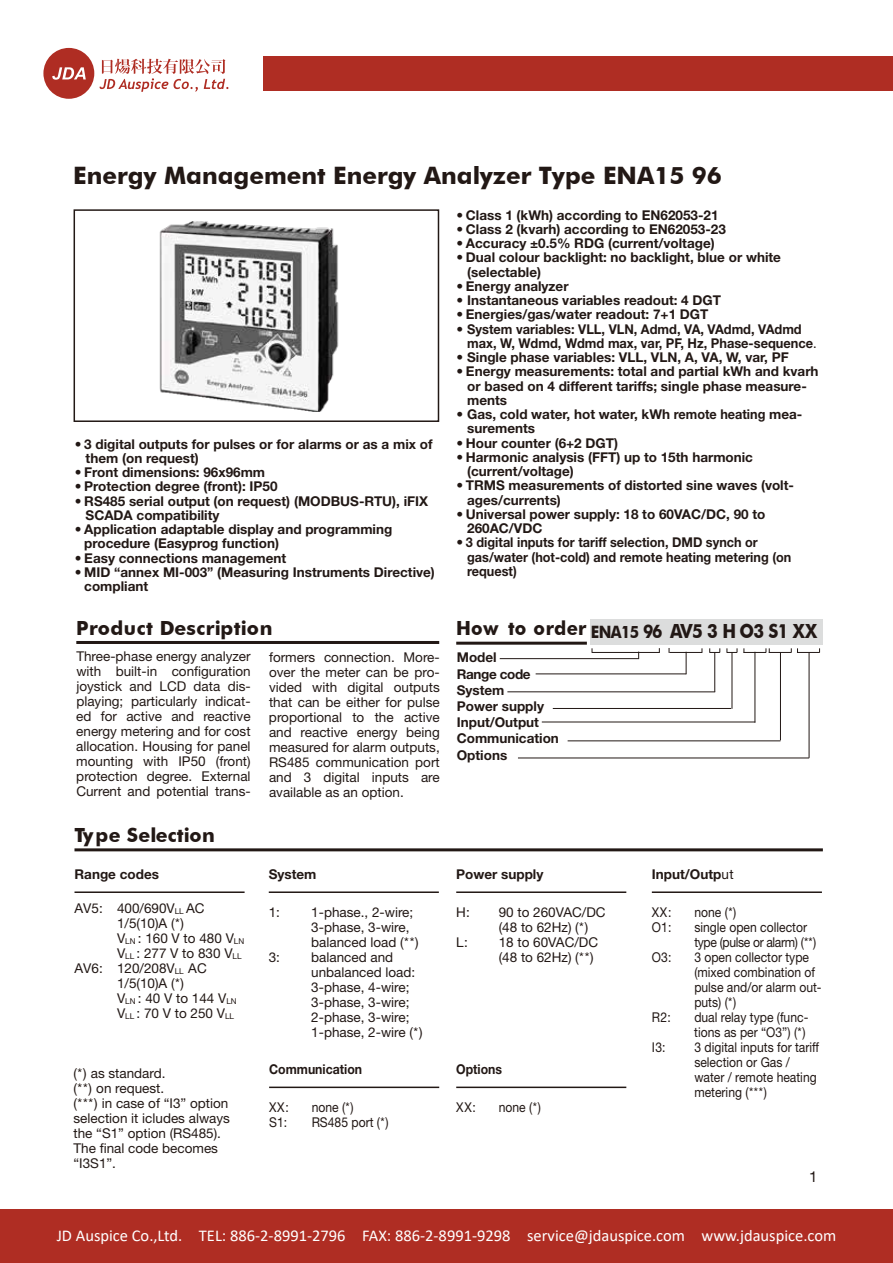
<style>
.page{position:relative;width:893px;height:1263px;background:#fff}
.page>*{position:absolute;margin:0;border:0;box-sizing:border-box;transform-origin:0 0}
.t1{font:700 24px "Futura BT";color:#221815}
.t2{font:700 19.5px "Futura BT";letter-spacing:.005em;color:#221815}
.t3{font:700 19.5px "Futura BT";letter-spacing:.005em;color:#221815;scale:.95 1}
.t4{font:16.5px "Calibri";color:#fff}
.t5{font:15px "Helvetica Neue LT Pro";color:#221815}
.t6{font:700 13.5px/14.2px "Helvetica Neue LT Pro";color:#221815}
.t7{font:13.5px/15px "Helvetica Neue LT Pro";color:#221815}
.t8{font:13.5px/15px "Helvetica Neue LT Pro";color:#221815;scale:.9 1}
.t9{font:700 13.5px "Helvetica Neue LT Pro";color:#221815;scale:.91 1}
.s1{font-weight:400}
.s2{font-size:17.1px}
.s3{font-size:18.75px}
</style>
<div class="page">
<hr style="left:76px;top:641px;width:363px;height:3px;background:#221815">
<div style="left:74px;top:209px;width:365px;height:213px;border:2px solid #221815"></div>
<hr style="left:732px;top:652px;width:1px;height:57px;background:#221815">
<hr style="left:456px;top:642px;width:131px;height:3px;background:#221815">
<hr style="left:500px;top:658px;width:139px;height:1px;background:#221815">
<hr style="left:536px;top:673px;width:150px;height:1px;background:#221815">
<div style="left:591px;top:619px;width:232px;height:26px;background:#dcdddd"></div>
<hr style="left:592px;top:652px;width:68px;height:1px;background:#221815">
<hr style="left:669px;top:652px;width:33px;height:1px;background:#221815">
<svg style="left:709px;top:648px;width:11px;height:5px"></svg>
<hr style="left:755px;top:652px;width:1px;height:71px;background:#221815">
<hr style="left:507px;top:691px;width:208px;height:1px;background:#221815">
<hr style="left:714px;top:652px;width:1px;height:40px;background:#221815">
<svg style="left:686px;top:653px;width:1px;height:21px"></svg>
<hr style="left:542px;top:722px;width:213px;height:1px;background:#221815">
<hr style="left:553px;top:708px;width:178px;height:1px;background:#221815">
<hr style="left:518px;top:758px;width:291px;height:1px;background:#221815">
<hr style="left:809px;top:652px;width:1px;height:106px;background:#221815">
<hr style="left:74px;top:848px;width:749px;height:3px;background:#221815">
<hr style="left:75px;top:891px;width:170px;height:2px;background:#221815">
<hr style="left:456px;top:1086px;width:170px;height:2px;background:#221815">
<hr style="left:269px;top:891px;width:170px;height:2px;background:#221815">
<hr style="left:652px;top:891px;width:170px;height:2px;background:#221815">
<hr style="left:456px;top:891px;width:170px;height:2px;background:#221815">
<svg style="left:727px;top:648px;width:93px;height:5px"></svg>
<hr style="left:780px;top:652px;width:1px;height:88px;background:#221815">
<hr style="left:568px;top:740px;width:212px;height:1px;background:#221815">
<hr style="left:269px;top:1086px;width:170px;height:2px;background:#221815">
<img style="left:159px;top:221px;width:180px;height:190px">
<div style="left:0;top:1209px;width:893px;height:54px;background:#af2d23"></div>
<div style="left:43px;top:48px;width:51px;height:51px;background:#af2d23;border-radius:50%"></div>
<svg style="left:100px;top:59px;width:128px;height:33px"></svg>
<svg style="left:52px;top:67px;width:34px;height:13px"></svg>
<div style="left:263px;top:56px;width:630px;height:34px;background:#af2d23"></div>
<h1 class="t1" style="left:73px;top:161px;width:650px">Energy Management Energy Analyzer Type ENA15 96</h1>
<p class="t6" style="left:86px;top:436px;width:348px;text-indent:-11px">• 3 digital outputs for pulses or for alarms or as a mix of them (on request)</p>
<p class="t6" style="left:75px;top:465px;width:192px">• Front dimensions: 96x96mm</p>
<p class="t6" style="left:75px;top:479px;width:204px">• Protection degree (front): IP50</p>
<p class="t6" style="left:86px;top:493px;width:344px;text-indent:-11px">• RS485 serial output (on request) (MODBUS-RTU), iFIX<br>SCADA compatibility</p>
<p class="t6" style="left:84px;top:522px;width:310px;text-indent:-9px">• Application adaptable display and programming procedure (Easyprog function)</p>
<p class="t6" style="left:75px;top:550px;width:213px">• Easy connections management</p>
<p class="t6" style="left:84px;top:565px;width:352px;text-indent:-9px">• MID “annex MI-003” (Measuring Instruments Directive) compliant</p>
<p class="t6" style="left:457px;top:207px;width:264px">• Class 1 (kWh) according to EN62053-21</p>
<p class="t6" style="left:457px;top:222px;width:271px">• Class 2 (kvarh) according to EN62053-23</p>
<p class="t6" style="left:457px;top:236px;width:260px">• Accuracy ±0.5% RDG (current/voltage)</p>
<p class="t6" style="left:467px;top:250px;width:315px;text-indent:-11px">• Dual colour backlight: no backlight, blue or white (selectable)</p>
<p class="t6" style="left:457px;top:279px;width:114px">• Energy analyzer</p>
<p class="t6" style="left:457px;top:293px;width:266px">• Instantaneous variables readout: 4 DGT</p>
<p class="t6" style="left:457px;top:307px;width:253px">• Energies/gas/water readout: 7+1 DGT</p>
<p class="t6" style="left:467px;top:321px;width:351px;text-indent:-11px">• System variables: VLL, VLN, Admd, VA, VAdmd, VAdmd max, W, Wdmd, Wdmd max, var, PF, Hz, Phase-sequence<span class="s1">.</span></p>
<p class="t6" style="left:457px;top:350px;width:334px">• Single phase variables: VLL, VLN, A, VA, W, var, PF</p>
<p class="t6" style="left:467px;top:364px;width:353px;text-indent:-11px">• Energy measurements: total and partial kWh and kvarh or based on 4 different tariffs; single phase measure&shy;ments</p>
<p class="t6" style="left:467px;top:407px;width:337px;text-indent:-11px">• Gas, cold water, hot water, kWh remote heating mea&shy;surements</p>
<p class="t6" style="left:457px;top:435px;width:163px">• Hour counter (6+2 DGT)</p>
<p class="t6" style="left:467px;top:450px;width:287px;text-indent:-11px">• Harmonic analysis (FFT) up to 15th harmonic (current/voltage)</p>
<p class="t6" style="left:467px;top:478px;width:328px;text-indent:-11px">• TRMS measurements of distorted sine waves (volt&shy;ages/currents)</p>
<p class="t6" style="left:467px;top:507px;width:300px;text-indent:-11px">• Universal power supply: 18 to 60VAC/DC, 90 to<br>260AC/VDC</p>
<p class="t6" style="left:467px;top:535px;width:326px;text-indent:-11px">• 3 digital inputs for tariff selection, DMD synch or gas/water (hot-cold) and remote heating metering (on request)</p>
<h2 class="t2" style="left:76px;top:616px;width:198px">Product Description</h2>
<p class="t7" style="left:76px;top:649px;width:176px;text-align:justify">Three-phase energy analyzer with built-in configuration joystick and LCD data dis&shy;playing; particularly indicat&shy;ed for active and reactive energy metering and for cost allocation. Housing for panel mounting with IP50 (front) protection degree. External Current and potential trans-</p>
<h2 class="t3" style="left:456px;top:619px;width:381px">How to order <span class="s2">ENA15</span> <span class="s3">96</span> AV5 3 H O3 S1 XX</h2>
<p class="t7" style="left:269px;top:649px;width:172px;text-align:justify">formers connection. More&shy;over the meter can be pro&shy;vided with digital outputs that can be either for pulse proportional to the active and reactive energy being measured for alarm outputs, RS485 communication port and 3 digital inputs are available as an option.</p>
<p class="t6" style="left:457px;top:649px;width:104px;line-height:16.2px">Model<br>Range code<br>System<br>Power supply<br>Input/Output<br>Communication<br>Options</p>
<h2 class="t2" style="left:74px;top:823px;width:142px">Type Selection</h2>
<p class="t6" style="left:75px;top:866px;width:86px">Range codes</p>
<p class="t7" style="left:75px;top:900px;width:132px">AV5: 400/690V<sub>LL</sub> AC</p>
<p class="t7" style="left:117px;top:915px;width:68px">1/5(10)A (*)</p>
<p class="t7" style="left:117px;top:930px;width:129px">V<sub>LN</sub> : 160 V to 480 V<sub>LN</sub></p>
<p class="t7" style="left:117px;top:945px;width:126px">V<sub>LL</sub> : 277 V to 830 V<sub>LL</sub></p>
<p class="t7" style="left:75px;top:960px;width:134px">AV6: 120/208V<sub>LL</sub> AC</p>
<p class="t7" style="left:117px;top:975px;width:68px">1/5(10)A (*)</p>
<p class="t7" style="left:117px;top:990px;width:121px">V<sub>LN</sub> : 40 V to 144 V<sub>LN</sub></p>
<p class="t7" style="left:117px;top:1005px;width:119px">V<sub>LL</sub> : 70 V to 250 V<sub>LL</sub></p>
<p class="t6" style="left:269px;top:866px;width:49px">System</p>
<p class="t7" style="left:269px;top:904px;width:13px">1:</p>
<p class="t7" style="left:311px;top:904px;width:109px">1-phase., 2-wire;<br>3-phase, 3-wire, balanced load (**)</p>
<p class="t7" style="left:269px;top:949px;width:13px">3:</p>
<p class="t7" style="left:311px;top:949px;width:113px">balanced and unbalanced load:<br>3-phase, 4-wire;<br>3-phase, 3-wire;<br>2-phase, 3-wire;<br>1-phase, 2-wire (*)</p>
<p class="t7" style="left:74px;top:1065px;width:158px">(*) as standard.<br>(**) on request.<br>(***) in case of “I3” option selection it icludes always the “S1” option (RS485).<br>The final code becomes “I3S1”.</p>
<p class="t9" style="left:269px;top:1060px;width:104px">Communication</p>
<p class="t8" style="left:269px;top:1100px;width:23px">XX:</p>
<p class="t8" style="left:312px;top:1100px;width:48px">none (*)</p>
<p class="t8" style="left:269px;top:1115px;width:22px">S1:</p>
<p class="t8" style="left:312px;top:1115px;width:87px">RS485 port (*)</p>
<p class="t6" style="left:456px;top:866px;width:89px">Power supply</p>
<p class="t7" style="left:456px;top:904px;width:15px">H:</p>
<p class="t7" style="left:499px;top:904px;width:108px">90 to 260VAC/DC (48 to 62Hz) (*)</p>
<p class="t7" style="left:456px;top:934px;width:13px">L:</p>
<p class="t7" style="left:499px;top:934px;width:101px">18 to 60VAC/DC (48 to 62Hz) (**)</p>
<p class="t9" style="left:456px;top:1060px;width:52px">Options</p>
<p class="t8" style="left:456px;top:1100px;width:23px">XX:</p>
<p class="t8" style="left:499px;top:1100px;width:48px">none (*)</p>
<p class="t6" style="left:652px;top:866px;width:83px">Input/Outp<span class="s1">ut</span></p>
<p class="t8" style="left:652px;top:904px;width:23px">XX:</p>
<p class="t8" style="left:694px;top:904px;width:48px">none (*)</p>
<p class="t8" style="left:652px;top:919px;width:23px">O1:</p>
<p class="t8" style="left:694px;top:919px;width:137px">single open collector type (pulse or alarm) (**)</p>
<p class="t8" style="left:652px;top:949px;width:23px">O3:</p>
<p class="t8" style="left:694px;top:949px;width:143px">3 open collector type (mixed combination of pulse and/or alarm out&shy;puts) (*)</p>
<p class="t8" style="left:652px;top:1009px;width:23px">R2:</p>
<p class="t8" style="left:694px;top:1009px;width:128px">dual relay type (func&shy;tions as per “O3”) (*)</p>
<p class="t8" style="left:652px;top:1039px;width:17px">I3:</p>
<p class="t8" style="left:694px;top:1039px;width:140px">3 digital inputs for tariff selection or Gas / water / remote heating metering (***)</p>
<p class="t5" style="left:809px;top:1167px;width:10px">1</p>
<p class="t4" style="left:57px;top:1224px;width:781px">JD Auspice Co.,Ltd. TEL: 886-2-8991-2796 FAX: 886-2-8991-9298 service@jdauspice.com www.jdauspice.com</p>
</div>
